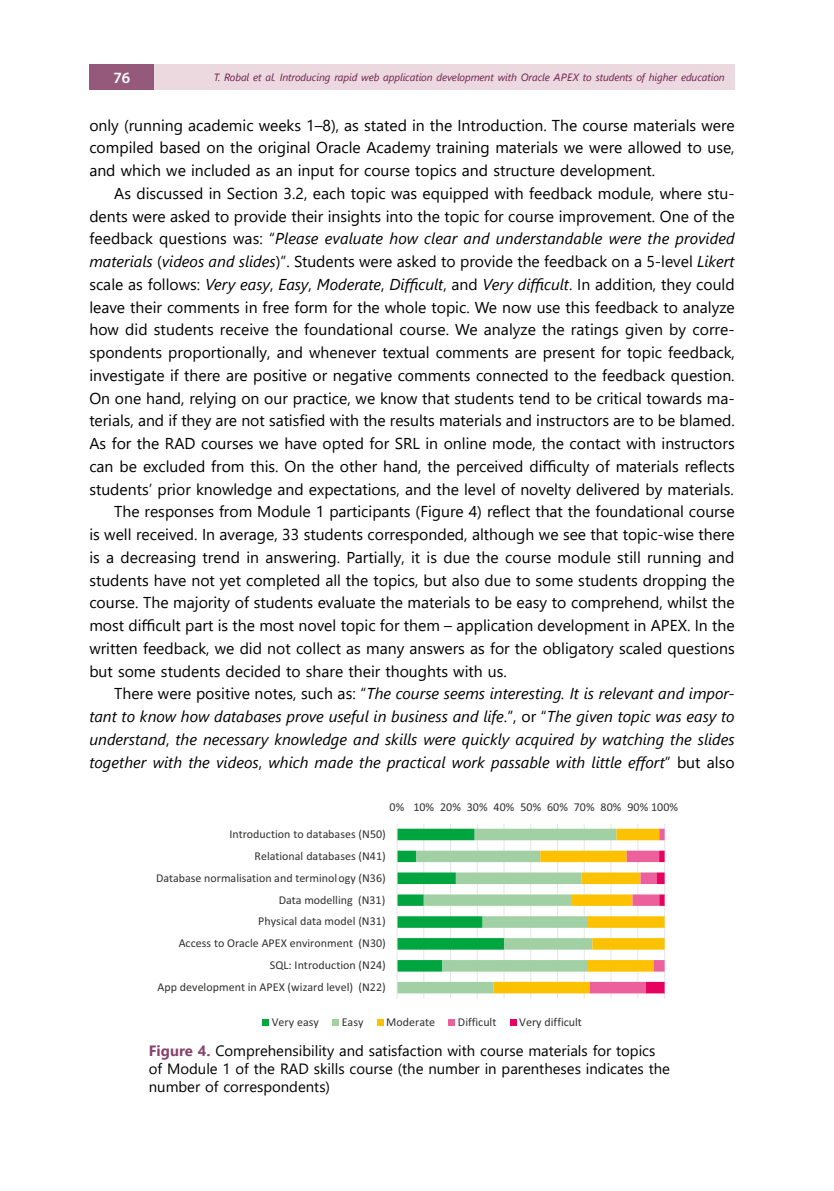
<style>
.page{position:relative;width:834px;height:1191px;background:#fff}
.page>*{position:absolute;margin:0;border:0;box-sizing:border-box;transform-origin:0 0}
.t1{font:15.75px/22.8px "Segoe UI";color:#000;text-align:justify}
.t2{font:italic 15.75px "Segoe UI";color:#000}
.t3{font:600 15.75px "Myriad Pro";color:#fff}
.t4{font:14.88px/17.8px "Segoe UI";color:#000}
.t5{font:12.08px/21.9px "Calibri";color:#313130;text-align:right}
.t6{font:italic 10.5px "Segoe UI";letter-spacing:-.01em;color:#6e1e4d}
.s1{font-style:normal}
.s2{font-style:italic}
.s3{font-weight:700;color:#87456c}
</style>
<div class="page">
<div style="left:89px;top:64px;width:65px;height:26px;background:#95597c"></div>
<div style="left:154px;top:64px;width:580px;height:26px;background:#ecd9df"></div>
<hr style="left:423px;top:823px;width:1px;height:175px;background:#e5e5e5">
<hr style="left:450px;top:823px;width:1px;height:175px;background:#e5e5e5">
<hr style="left:476px;top:823px;width:1px;height:175px;background:#e5e5e5">
<hr style="left:503px;top:823px;width:1px;height:175px;background:#e5e5e5">
<hr style="left:530px;top:823px;width:1px;height:175px;background:#e5e5e5">
<hr style="left:557px;top:823px;width:1px;height:175px;background:#e5e5e5">
<hr style="left:583px;top:823px;width:1px;height:175px;background:#e5e5e5">
<hr style="left:610px;top:823px;width:1px;height:175px;background:#e5e5e5">
<hr style="left:637px;top:823px;width:1px;height:175px;background:#e5e5e5">
<hr style="left:664px;top:823px;width:1px;height:175px;background:#e5e5e5">
<svg style="left:397px;top:828px;width:267px;height:165px"></svg>
<hr style="left:396px;top:823px;width:1px;height:175px;background:#e5e5e5">
<div style="left:262px;top:1019px;width:7px;height:7px;background:#01a53f"></div>
<div style="left:332px;top:1019px;width:7px;height:7px;background:#a1d0a4"></div>
<div style="left:377px;top:1019px;width:6px;height:7px;background:#fcc100"></div>
<div style="left:448px;top:1019px;width:7px;height:7px;background:#ec609c"></div>
<div style="left:509px;top:1019px;width:7px;height:7px;background:#e6025f"></div>
<p class="t3" style="left:113px;top:67px;width:18px">76</p>
<p class="t6" style="left:214px;top:67px;width:512px">T. Robal et al. Introducing rapid web application development with Oracle APEX to students of higher education</p>
<p class="t1" style="left:89px;top:112px;width:646px">only (running academic weeks 1–8), as stated in the Introduction. The course materials were compiled based on the original Oracle Academy training materials we were allowed to use, and which we included as an input for course topics and structure development.</p>
<p class="t1" style="left:114px;top:180px;width:622px">As discussed in Section 3.2, each topic was equipped with feedback module, where stu-</p>
<p class="t1" style="left:89px;top:203px;width:646px">dents were asked to provide their insights into the topic for course improvement. One of the</p>
<p class="t2" style="left:89px;top:224px;width:646px"><span class="s1">feedback questions was: “</span>Please evaluate how clear and understandable were the provided</p>
<p class="t1" style="left:89px;top:249px;width:646px"><span class="s2">materials</span> (<span class="s2">videos and slides</span>)”. Students were asked to provide the feedback on a 5-level <span class="s2">Likert</span></p>
<p class="t1" style="left:89px;top:271px;width:646px">scale as follows: <span class="s2">Very easy</span>, <span class="s2">Easy</span>, <span class="s2">Moderate</span>, <span class="s2">Difficult</span>, and <span class="s2">Very difficult</span>. In addition, they could</p>
<p class="t1" style="left:89px;top:294px;width:646px">leave their comments in free form for the whole topic. We now use this feedback to analyze</p>
<p class="t1" style="left:89px;top:317px;width:646px">how did students receive the foundational course. We analyze the ratings given by corre-</p>
<p class="t1" style="left:89px;top:340px;width:647px">spondents proportionally, and whenever textual comments are present for topic feedback,</p>
<p class="t1" style="left:89px;top:362px;width:646px">investigate if there are positive or negative comments connected to the feedback question.</p>
<p class="t1" style="left:89px;top:385px;width:646px">On one hand, relying on our practice, we know that students tend to be critical towards ma-</p>
<p class="t1" style="left:89px;top:408px;width:647px">terials, and if they are not satisfied with the results materials and instructors are to be blamed.</p>
<p class="t1" style="left:89px;top:431px;width:646px">As for the RAD courses we have opted for SRL in online mode, the contact with instructors</p>
<p class="t1" style="left:89px;top:453px;width:646px">can be excluded from this. On the other hand, the perceived difficulty of materials reflects</p>
<p class="t1" style="left:89px;top:476px;width:646px">students’ prior knowledge and expectations, and the level of novelty delivered by materials.</p>
<p class="t1" style="left:114px;top:499px;width:622px">The responses from Module 1 participants (Figure 4) reflect that the foundational course</p>
<p class="t1" style="left:89px;top:522px;width:646px">is well received. In average, 33 students corresponded, although we see that topic-wise there</p>
<p class="t1" style="left:89px;top:544px;width:646px">is a decreasing trend in answering. Partially, it is due the course module still running and</p>
<p class="t1" style="left:89px;top:567px;width:646px">students have not yet completed all the topics, but also due to some students dropping the</p>
<p class="t1" style="left:89px;top:590px;width:646px">course. The majority of students evaluate the materials to be easy to comprehend, whilst the</p>
<p class="t1" style="left:89px;top:613px;width:646px">most difficult part is the most novel topic for them – application development in APEX. In the</p>
<p class="t1" style="left:89px;top:635px;width:646px">written feedback, we did not collect as many answers as for the obligatory scaled questions</p>
<p class="t1" style="left:89px;top:658px;width:419px">but some students decided to share their thoughts with us.</p>
<p class="t2" style="left:114px;top:679px;width:622px"><span class="s1">There were positive notes, such as: “</span>The course seems interesting. It is relevant and impor-</p>
<p class="t2" style="left:89px;top:701px;width:646px">tant to know how databases prove useful in business and life<span class="s1">.”, or “</span>The given topic was easy to</p>
<p class="t2" style="left:89px;top:724px;width:646px">understand<span class="s1">,</span> the necessary knowledge and skills were quickly acquired by watching the slides</p>
<p class="t2" style="left:89px;top:747px;width:646px">together with the videos<span class="s1">,</span> which made the practical work passable with little effort<span class="s1">” but also</span></p>
<p class="t5" style="left:389px;top:796px;width:290px">0% 10% 20% 30% 40% 50% 60% 70% 80% 90% 100%</p>
<p class="t5" style="left:156px;top:822px;width:231px">Introduction to databases (N50)<br>Relational databases (N41)<br>Database normalisation and terminology (N36)<br>Data modelling (N31)<br>Physical data model (N31)<br>Access to Oracle APEX environment (N30)<br>SQL: Introduction (N24)<br>App development in APEX (wizard level) (N22)</p>
<p class="t5" style="left:272px;top:1011px;width:49px">Very easy</p>
<p class="t5" style="left:341px;top:1011px;width:23px">Easy</p>
<p class="t5" style="left:386px;top:1011px;width:50px">Moderate</p>
<p class="t5" style="left:458px;top:1011px;width:40px">Difficult</p>
<p class="t5" style="left:519px;top:1011px;width:64px">Very difficult</p>
<p class="t4" style="left:149px;top:1040px;width:522px"><span class="s3">Figure 4.</span> Comprehensibility and satisfaction with course materials for topics of Module 1 of the RAD skills course (the number in parentheses indicates the number of correspondents)</p>
</div>
